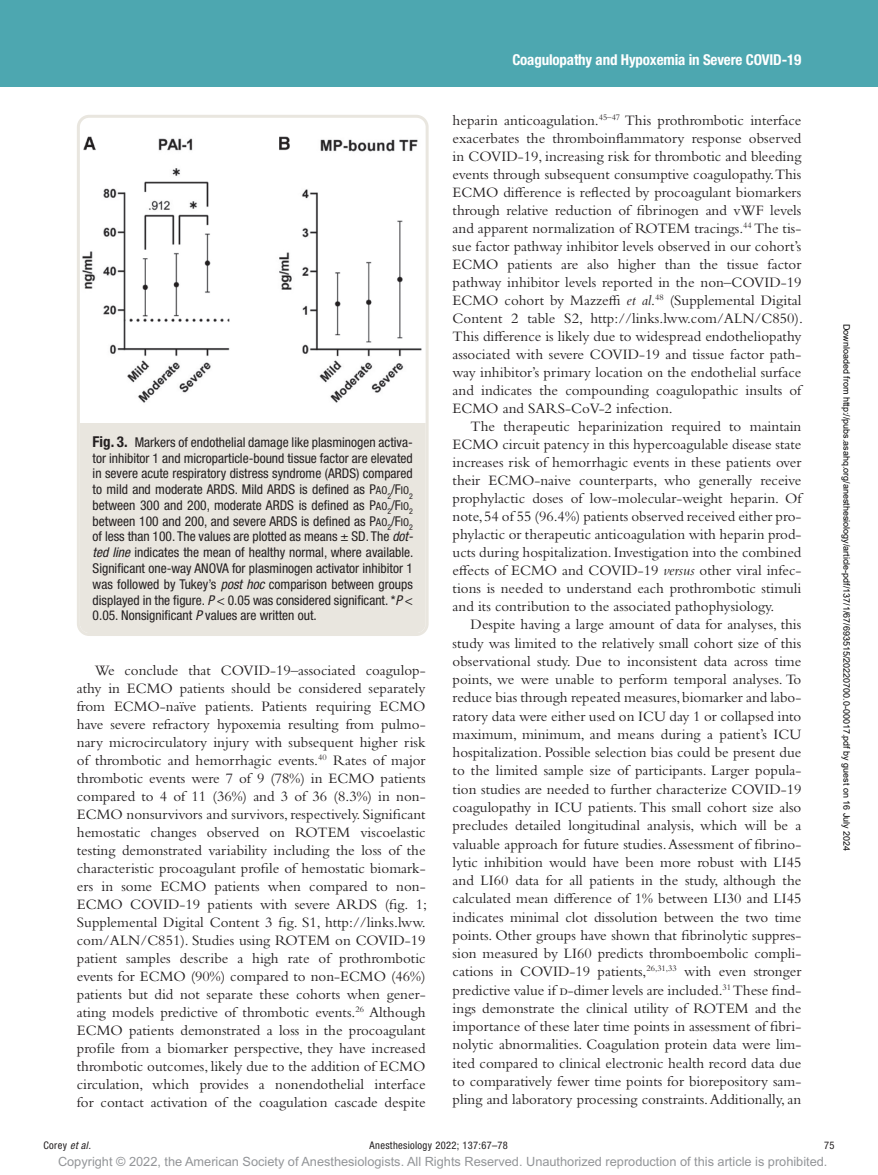
<style>
.page{position:relative;width:878px;height:1175px;background:#fff}
.page>*{position:absolute;margin:0;border:0;box-sizing:border-box;transform-origin:0 0}
.t1{font:15px/18px "Bembo Std";color:#231f20;text-align:justify}
.t2{font:700 condensed 15px "Helvetica Neue LT Std";letter-spacing:-.01em;color:#fff}
.t3{font:condensed 13.5px/15.8px "Helvetica Neue LT Std";color:#231f20;text-align:justify}
.t4{font:12.75px "Arial MT Std";color:#939598}
.t5{font:condensed 10.5px "Helvetica Neue LT Std";letter-spacing:.03em;color:#231f20}
.t6{font:9px "Arial";color:#000}
.s1{font-weight:700;font-size:15px}
.s2{font-family:"Helvetica Neue LT Std Cn SC800";font-stretch:normal;font-size:10.8px}
.s3{font-style:italic}
</style>
<div class="page">
<div style="left:0;top:0;width:878px;height:86px;background:#4da7b0"></div>
<img style="left:82px;top:136px;width:340px;height:267px">
<div style="left:80px;top:423px;width:345px;height:210px;background:#e9e6df"></div>
<div style="left:77px;top:115px;width:351px;height:521px;border:3px solid #e9e6df;border-radius:11px"></div>
<p class="t3" style="left:93px;top:434px;width:322px"><span class="s1">Fig. 3.</span> Markers of endothelial damage like plasminogen activa&shy;tor inhibitor 1 and microparticle-bound tissue factor are elevated in severe acute respiratory distress syndrome (ARDS) compared to mild and moderate ARDS. Mild ARDS is defined as P<span class="s2">AO</span><sub>2</sub>/F<span class="s2">IO</span><sub>2 </sub>between 300 and 200, moderate ARDS is defined as P<span class="s2">AO</span><sub>2</sub>/F<span class="s2">IO</span><sub>2 </sub>between 100 and 200, and severe ARDS is defined as P<span class="s2">AO</span><sub>2</sub>/F<span class="s2">IO</span><sub>2 </sub>of less than 100. The values are plotted as means ± SD. The <span class="s3">dot&shy;ted line</span> indicates the mean of healthy normal, where available.<br>Significant one-way ANOVA for plasminogen activator inhibitor 1 was followed by Tukey’s <span class="s3">post hoc</span> comparison between groups displayed in the figure. <span class="s3">P</span> &lt; 0.05 was considered significant. *<span class="s3">P</span> &lt; 0.05. Nonsignificant <span class="s3">P</span> values are written out.</p>
<p class="t1" style="left:77px;top:660px;width:352px;text-indent:18px">We conclude that COVID-19–associated coagulop&shy;athy in ECMO patients should be considered separately from ECMO-naïve patients. Patients requiring ECMO have severe refractory hypoxemia resulting from pulmo&shy;nary microcirculatory injury with subsequent higher risk of thrombotic and hemorrhagic events.<sup>40</sup> Rates of major thrombotic events were 7 of 9 (78%) in ECMO patients compared to 4 of 11 (36%) and 3 of 36 (8.3%) in non-ECMO nonsurvivors and survivors, respectively. Significant hemostatic changes observed on ROTEM viscoelastic testing demonstrated variability including the loss of the characteristic procoagulant profile of hemostatic biomark&shy;ers in some ECMO patients when compared to non-ECMO COVID-19 patients with severe ARDS (fig. 1; Supplemental Digital Content 3 fig. S1, http://links.lww. com/ALN/C851). Studies using ROTEM on COVID-19 patient samples describe a high rate of prothrombotic events for ECMO (90%) compared to non-ECMO (46%) patients but did not separate these cohorts when gener&shy;ating models predictive of thrombotic events.<sup>26</sup> Although ECMO patients demonstrated a loss in the procoagulant profile from a biomarker perspective, they have increased thrombotic outcomes, likely due to the addition of ECMO circulation, which provides a nonendothelial interface for contact activation of the coagulation cascade despite</p>
<p class="t2" style="left:512px;top:51px;width:290px">Coagulopathy and Hypoxemia in Severe COVID-19</p>
<p class="t1" style="left:452px;top:111px;width:352px">heparin anticoagulation.<sup>45–47</sup> This prothrombotic interface exacerbates the thromboinflammatory response observed in COVID-19, increasing risk for thrombotic and bleeding events through subsequent consumptive coagulopathy. This ECMO difference is reflected by procoagulant biomarkers through relative reduction of fibrinogen and vWF levels and apparent normalization of ROTEM tracings.<sup>44</sup> The tis&shy;sue factor pathway inhibitor levels observed in our cohort’s ECMO patients are also higher than the tissue factor pathway inhibitor levels reported in the non–COVID-19<br>ECMO cohort by Mazzeffi <span class="s3">et al</span>.<sup>48</sup> (Supplemental Digital Content 2 table S2, http://links.lww.com/ALN/C850).<br>This difference is likely due to widespread endotheliopathy associated with severe COVID-19 and tissue factor path&shy;way inhibitor’s primary location on the endothelial surface and indicates the compounding coagulopathic insults of ECMO and SARS-CoV-2 infection.</p>
<p class="t1" style="left:452px;top:417px;width:350px;text-indent:18px">The therapeutic heparinization required to maintain ECMO circuit patency in this hypercoagulable disease state increases risk of hemorrhagic events in these patients over their ECMO-naive counterparts, who generally receive prophylactic doses of low-molecular-weight heparin. Of note, 54 of 55 (96.4%) patients observed received either pro&shy;phylactic or therapeutic anticoagulation with heparin prod&shy;ucts during hospitalization. Investigation into the combined effects of ECMO and COVID-19 <span class="s3">versus</span> other viral infec&shy;tions is needed to understand each prothrombotic stimuli and its contribution to the associated pathophysiology.</p>
<p class="t1" style="left:452px;top:615px;width:350px;text-indent:18px">Despite having a large amount of data for analyses, this study was limited to the relatively small cohort size of this observational study. Due to inconsistent data across time points, we were unable to perform temporal analyses. To reduce bias through repeated measures, biomarker and labo&shy;ratory data were either used on ICU day 1 or collapsed into maximum, minimum, and means during a patient’s ICU hospitalization. Possible selection bias could be present due to the limited sample size of participants. Larger popula&shy;tion studies are needed to further characterize COVID-19 coagulopathy in ICU patients. This small cohort size also precludes detailed longitudinal analysis, which will be a valuable approach for future studies. Assessment of fibrino&shy;lytic inhibition would have been more robust with LI45 and LI60 data for all patients in the study, although the calculated mean difference of 1% between LI30 and LI45 indicates minimal clot dissolution between the two time points. Other groups have shown that fibrinolytic suppres&shy;sion measured by LI60 predicts thromboembolic compli&shy;cations in COVID-19 patients,<sup>26,31,33</sup> with even stronger predictive value if d-dimer levels are included.<sup>31</sup> These find&shy;ings demonstrate the clinical utility of ROTEM and the importance of these later time points in assessment of fibri&shy;nolytic abnormalities. Coagulation protein data were lim&shy;ited compared to clinical electronic health record data due to comparatively fewer time points for biorepository sam&shy;pling and laboratory processing constraints. Additionally, an</p>
<p class="t6" style="left:850px;top:323px;width:529px;rotate:90deg">Downloaded from http://pubs.asahq.org/anesthesiology/article-pdf/137/1/67/693515/20220700.0-00017.pdf by guest on 16 July 2024</p>
<p class="t5" style="left:44px;top:1139px;width:49px">Corey <span class="s3">et al.</span></p>
<p class="t5" style="left:369px;top:1139px;width:140px">Anesthesiology 2022; 137:67–78</p>
<p class="t5" style="left:824px;top:1139px;width:12px">75</p>
<p class="t4" style="left:58px;top:1154px;width:771px">Copyright © 2022, the American Society of Anesthesiologists. All Rights Reserved. Unauthorized reproduction of this article is prohibited.</p>
</div>
